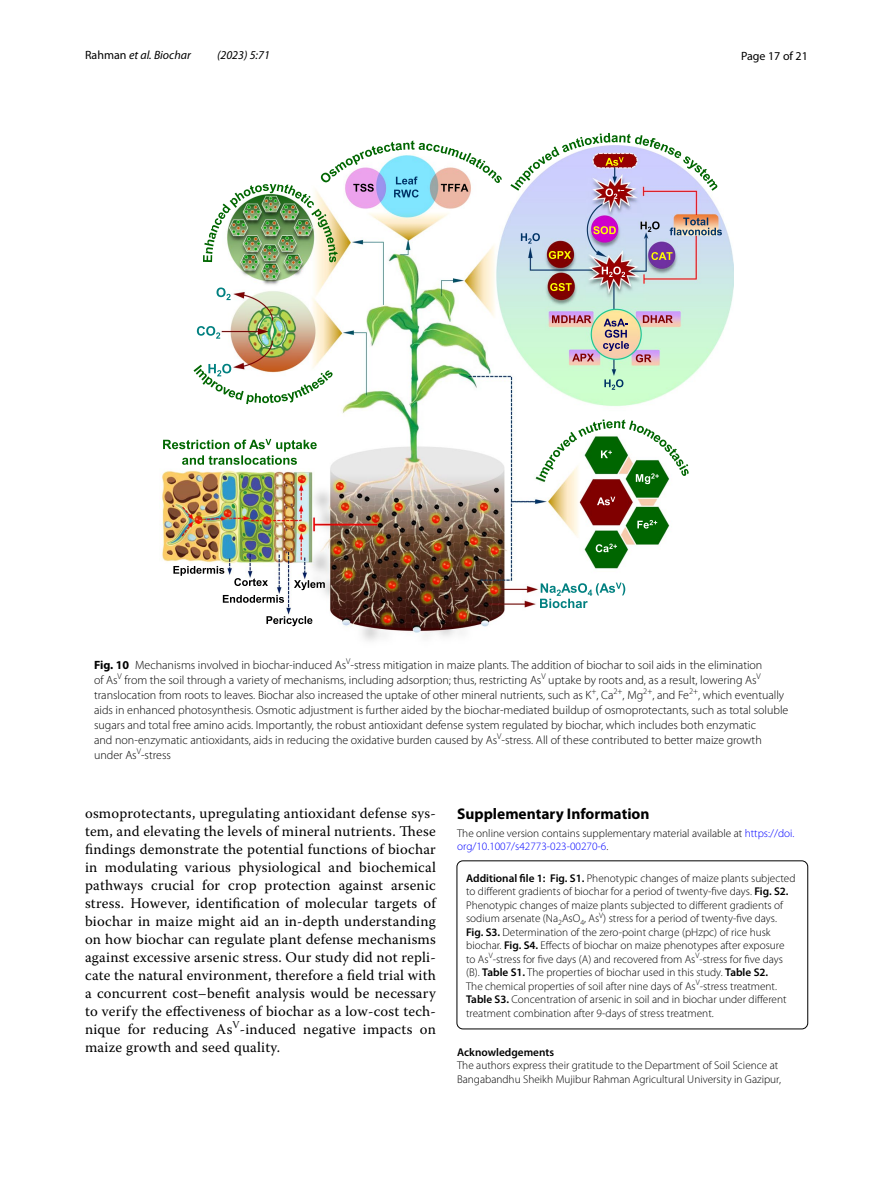
<style>
.page{position:relative;width:893px;height:1187px;background:#fff}
.page>*{position:absolute;margin:0;border:0;box-sizing:border-box;transform-origin:0 0}
.t1{font:700 15.45px "Myriad Pro";color:#000}
.t2{font:14.7px/18px "Warnock Pro";letter-spacing:.015em;color:#000;text-align:justify}
.t3{font:300 12px/15px "Myriad Pro";color:#000}
.t4{font:italic 12px "Myriad Pro";color:#000}
.t5{font:12px "Myriad Pro";color:#000}
.t6{font:300 11.25px/13.5px "Myriad Pro";color:#000}
.t7{font:600 11.25px "Myriad Pro";color:#000}
.s1{font-style:normal}
.s2{font-weight:700}
.s3{color:#00f}
.s4{font-weight:600}
</style>
<div class="page">
<div style="left:457px;top:860px;width:351px;height:169px;border:1px solid #000;border-radius:6px"></div>
<img style="left:162px;top:185px;width:572px;height:456px">
<svg style="left:593px;top:226px;width:23px;height:8px"></svg>
<svg style="left:651px;top:252px;width:21px;height:8px"></svg>
<svg style="left:641px;top:221px;width:19px;height:11px"></svg>
<svg style="left:510px;top:133px;width:207px;height:66px"></svg>
<svg style="left:521px;top:233px;width:19px;height:10px"></svg>
<svg style="left:549px;top:251px;width:22px;height:8px"></svg>
<svg style="left:550px;top:283px;width:22px;height:8px"></svg>
<svg style="left:602px;top:266px;width:23px;height:11px"></svg>
<svg style="left:670px;top:217px;width:52px;height:18px"></svg>
<svg style="left:597px;top:496px;width:18px;height:9px"></svg>
<svg style="left:539px;top:419px;width:150px;height:65px"></svg>
<svg style="left:637px;top:520px;width:20px;height:8px"></svg>
<svg style="left:596px;top:543px;width:21px;height:9px"></svg>
<svg style="left:194px;top:364px;width:139px;height:40px"></svg>
<svg style="left:197px;top:326px;width:23px;height:12px"></svg>
<svg style="left:217px;top:287px;width:14px;height:13px"></svg>
<svg style="left:604px;top:379px;width:19px;height:11px"></svg>
<svg style="left:540px;top:582px;width:85px;height:26px"></svg>
<img style="left:203px;top:140px;width:299px;height:122px">
<svg style="left:603px;top:319px;width:26px;height:32px"></svg>
<svg style="left:552px;top:315px;width:39px;height:8px"></svg>
<svg style="left:643px;top:315px;width:30px;height:8px"></svg>
<svg style="left:572px;top:353px;width:22px;height:8px"></svg>
<svg style="left:636px;top:354px;width:15px;height:8px"></svg>
<svg style="left:294px;top:580px;width:31px;height:10px"></svg>
<svg style="left:173px;top:566px;width:51px;height:9px"></svg>
<svg style="left:234px;top:578px;width:34px;height:8px"></svg>
<svg style="left:223px;top:595px;width:61px;height:7px"></svg>
<svg style="left:266px;top:616px;width:46px;height:10px"></svg>
<svg style="left:163px;top:439px;width:154px;height:26px"></svg>
<p class="t4" style="left:85px;top:48px;width:107px"><span class="s1">Rahman</span> et al. Biochar</p>
<p class="t4" style="left:217px;top:48px;width:54px">(2023) 5:71</p>
<p class="t5" style="left:741px;top:48px;width:68px">Page 17 of 21</p>
<p class="t3" style="left:94px;top:657px;width:696px"><span class="s2">Fig. 10</span> Mechanisms involved in biochar-induced As<sup>V</sup>-stress mitigation in maize plants. The addition of biochar to soil aids in the elimination<br>of -As<sup>V</sup> from the soil through a variety of mechanisms, including adsorption; thus, restricting As<sup>V</sup> uptake by roots and, as a result, lowering As<sup>V </sup>translocation from roots to leaves. Biochar also increased the uptake of other mineral nutrients, such as -K<sup>+</sup>, Ca<sup>2+</sup>, Mg<sup>2+</sup>, and -Fe<sup>2+</sup>, which eventually aids in enhanced photosynthesis. Osmotic adjustment is further aided by the biochar-mediated buildup of osmoprotectants, such as total soluble sugars and total free amino acids. Importantly, the robust antioxidant defense system regulated by biochar, which includes both enzymatic<br>and non-enzymatic antioxidants, aids in reducing the oxidative burden caused by -As<sup>V</sup>-stress. All of these contributed to better maize growth under -As<sup>V</sup>-stress</p>
<p class="t2" style="left:85px;top:803px;width:352px">osmoprotectants, upregulating antioxidant defense sys&shy;tem, and elevating the levels of mineral nutrients. These findings demonstrate the potential functions of biochar in modulating various physiological and biochemical pathways crucial for crop protection against arsenic stress. However, identification of molecular targets of biochar in maize might aid an in-depth understanding on how biochar can regulate plant defense mechanisms against excessive arsenic stress. Our study did not repli&shy;cate the natural environment, therefore a field trial with a concurrent cost–benefit analysis would be necessary to verify the effectiveness of biochar as a low-cost tech&shy;nique for reducing As<sup>V</sup>-induced negative impacts on maize growth and seed quality.</p>
<h1 class="t1" style="left:457px;top:803px;width:194px">Supplementary Information</h1>
<p class="t6" style="left:457px;top:826px;width:339px">The online version contains supplementary material available at <span class="s3">https://doi. org/10.1007/s42773- 023- 00270-6</span>.</p>
<p class="t6" style="left:466px;top:871px;width:331px"><span class="s4">Additional file 1: Fig. S1.</span> Phenotypic changes of maize plants subjected to different gradients of biochar for a period of twenty-five days. <span class="s4">Fig. S2.<br></span>Phenotypic changes of maize plants subjected to different gradients of sodium arsenate (Na<sub>2</sub>AsO<sub>4</sub>, As<sup>V</sup>) stress for a period of twenty-five days.<br><span class="s4">Fig. S3.</span> Determination of the zero-point charge (pHzpc) of rice husk biochar. <span class="s4">Fig. S4.</span> Effects of biochar on maize phenotypes after exposure to As<sup>V</sup>-stress for five days (A) and recovered from As<sup>V</sup>-stress for five days (B). <span class="s4">Table S1.</span> The properties of biochar used in this study. <span class="s4">Table S2.<br></span>The chemical properties of soil after nine days of As<sup>V</sup>-stress treatment.<br><span class="s4">Table S3.</span> Concentration of arsenic in soil and in biochar under different treatment combination after 9-days of stress treatment.</p>
<p class="t7" style="left:457px;top:1044px;width:98px">Acknowledgements</p>
<p class="t6" style="left:457px;top:1058px;width:325px">The authors express their gratitude to the Department of Soil Science at<br>Bangabandhu Sheikh Mujibur Rahman Agricultural University in Gazipur,</p>
</div>
